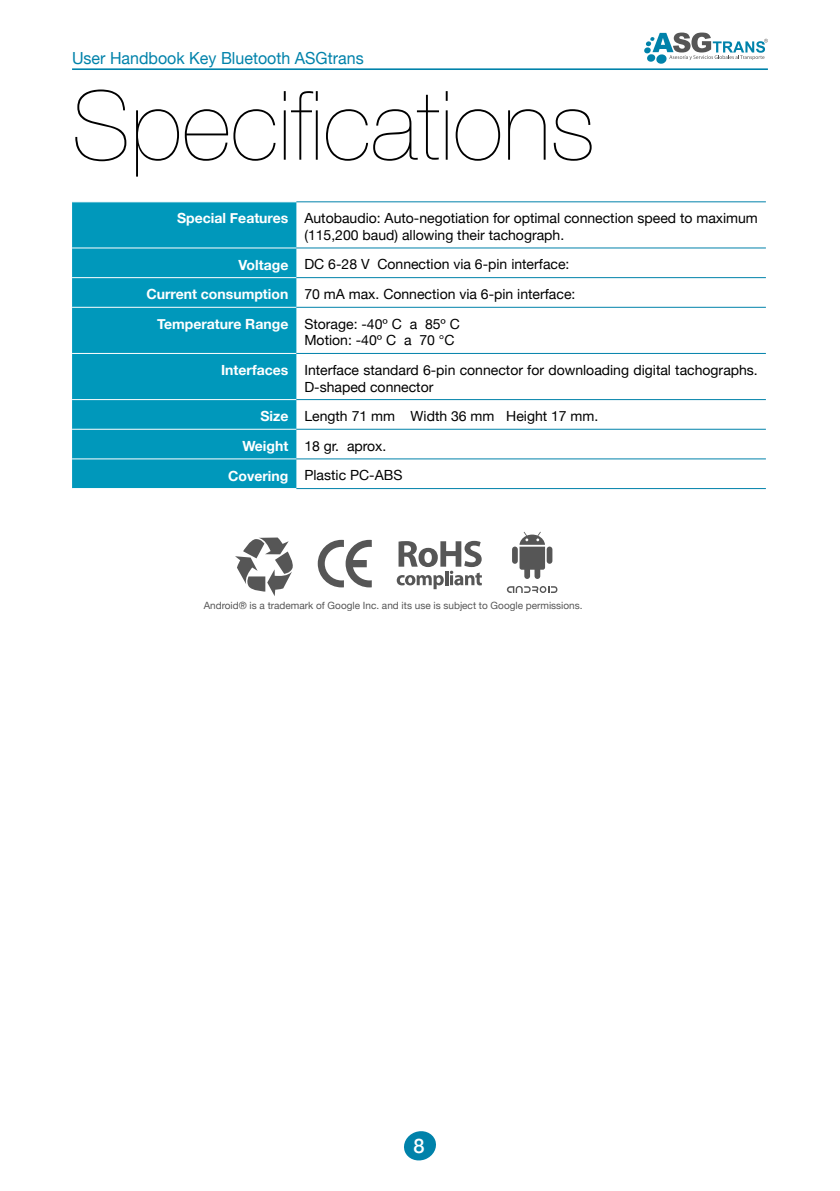
<style>
.page{position:relative;width:840px;height:1191px;background:#fff}
.page>*{position:absolute;margin:0;border:0;box-sizing:border-box;transform-origin:0 0}
.t1{font:200 96px "Helvetica Neue";color:#000}
.t2{font:500 20px "Helvetica Neue";color:#fff}
.t3{font:16.6px "Helvetica Neue";color:#0082aa;scale:.96 1}
.t4{font:14px/16.8px "Helvetica Neue";color:#000}
.t5{font:10px "Helvetica Neue";color:#565656}
.s1{font-weight:700;color:#fff}
</style>
<div class="page">
<hr style="left:72px;top:68px;width:695px;height:2px;background:#0082aa">
<svg style="left:644px;top:33px;width:123px;height:31px"></svg>
<svg style="left:404px;top:1131px;width:32px;height:30px"></svg>
<div style="left:72px;top:202px;width:224px;height:286px;background:#0098bb"></div>
<hr style="left:72px;top:247px;width:224px;height:1px;background:#fff">
<hr style="left:72px;top:277px;width:224px;height:1px;background:#fff">
<hr style="left:72px;top:307px;width:224px;height:1px;background:#fff">
<hr style="left:72px;top:353px;width:224px;height:1px;background:#fff">
<hr style="left:72px;top:399px;width:224px;height:1px;background:#fff">
<hr style="left:72px;top:429px;width:224px;height:1px;background:#fff">
<hr style="left:72px;top:458px;width:224px;height:1px;background:#fff">
<hr style="left:296px;top:201px;width:469px;height:1px;background:#0082aa">
<hr style="left:296px;top:247px;width:469px;height:1px;background:#0082aa">
<hr style="left:296px;top:277px;width:469px;height:1px;background:#0082aa">
<hr style="left:296px;top:307px;width:469px;height:1px;background:#0082aa">
<hr style="left:296px;top:353px;width:469px;height:1px;background:#0082aa">
<hr style="left:296px;top:399px;width:469px;height:1px;background:#0082aa">
<hr style="left:296px;top:429px;width:469px;height:1px;background:#0082aa">
<hr style="left:296px;top:458px;width:469px;height:1px;background:#0082aa">
<hr style="left:296px;top:488px;width:469px;height:1px;background:#0082aa">
<svg style="left:235px;top:537px;width:58px;height:59px"></svg>
<svg style="left:317px;top:540px;width:54px;height:47px"></svg>
<svg style="left:506px;top:586px;width:51px;height:7px"></svg>
<div style="left:546px;top:546px;width:6px;height:18px;background:#565656;border-radius:3px"></div>
<div style="left:511px;top:546px;width:6px;height:18px;background:#565656;border-radius:3px"></div>
<svg style="left:519px;top:532px;width:25px;height:47px"></svg>
<svg style="left:396px;top:541px;width:85px;height:48px"></svg>
<p class="t3" style="left:72px;top:46px;width:305px">User Handbook Key Bluetooth ASGtrans</p>
<h1 class="t1" style="left:72px;top:51px;width:524px">Specifications</h1>
<p class="t4" style="left:304px;top:211px;width:455px;text-indent:-127px"><span class="s1">Special Features</span> Autobaudio: Auto-negotiation for optimal connection speed to maximum (115,200 baud) allowing their tachograph.</p>
<p class="t4" style="left:238px;top:257px;width:332px"><span class="s1">Voltage</span> DC 6-28 V Connection via 6-pin interface:</p>
<p class="t4" style="left:146px;top:286px;width:430px"><span class="s1">Current consumption</span> 70 mA max. Connection via 6-pin interface:</p>
<p class="t4" style="left:157px;top:316px;width:304px"><span class="s1">Temperature Range</span> Storage: -40º C a 85º C</p>
<p class="t4" style="left:221px;top:326px;width:538px;line-height:29.4px;text-indent:83px">Motion: -40º C a 70 °C<br><span class="s1">Interfaces</span> Interface standard 6-pin connector for downloading digital tachographs.</p>
<p class="t4" style="left:304px;top:379px;width:130px">D-shaped connector</p>
<p class="t4" style="left:260px;top:408px;width:339px"><span class="s1">Size</span> Length 71 mm Width 36 mm Height 17 mm.</p>
<p class="t4" style="left:242px;top:438px;width:145px"><span class="s1">Weight</span> 18 gr. aprox.</p>
<p class="t4" style="left:228px;top:468px;width:176px"><span class="s1">Covering</span> Plastic PC-ABS</p>
<p class="t5" style="left:204px;top:598px;width:380px">Android® is a trademark of Google Inc. and its use is subject to Google permissions.</p>
<h2 class="t2" style="left:413px;top:1130px;width:13px">8</h2>
</div>
